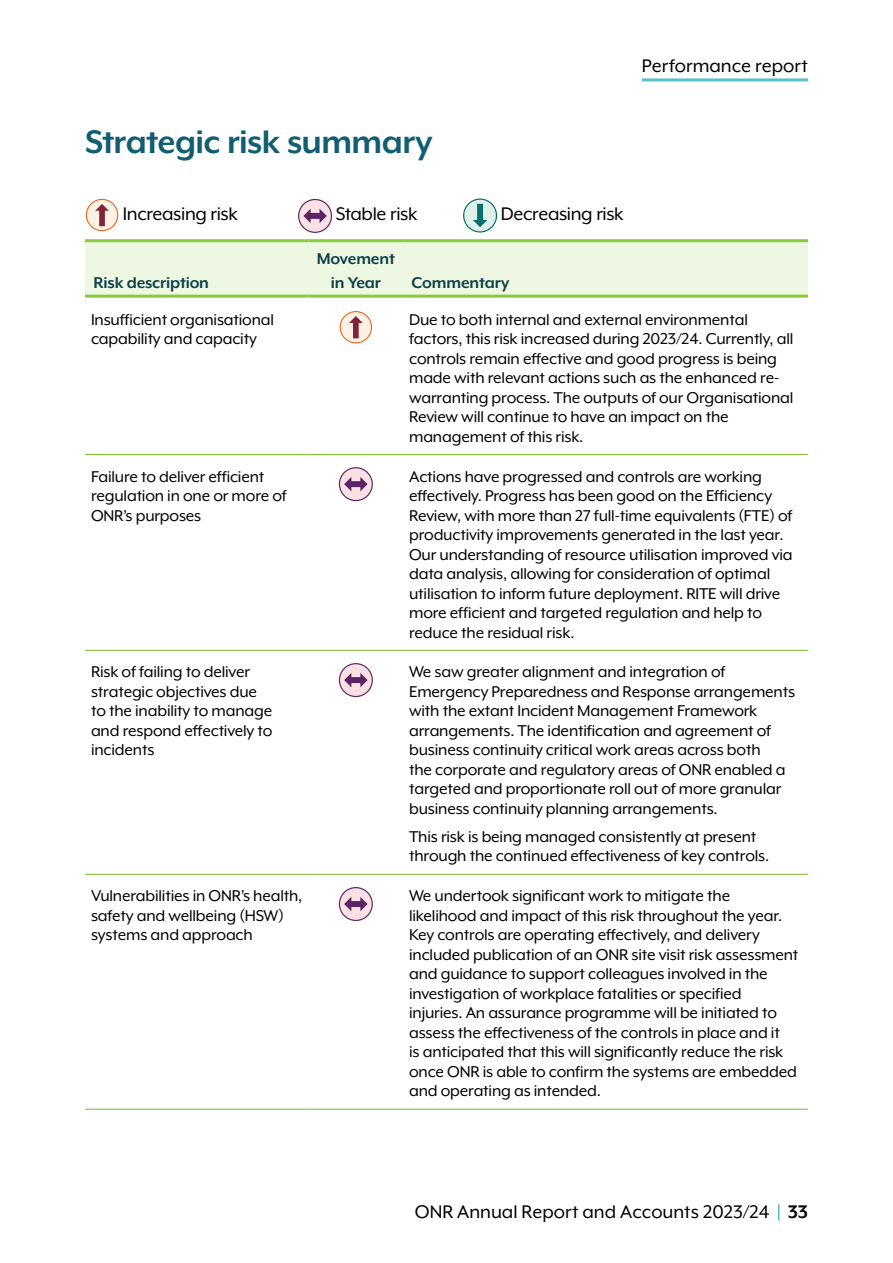
<style>
.page{position:relative;width:893px;height:1263px;background:#fff}
.page>*{position:absolute;margin:0;border:0;box-sizing:border-box;transform-origin:0 0}
.Subheading_level_2{font:700 37.5px "Mr Eaves XL Mod OT";letter-spacing:-.015em;color:#105e70}
.Body{font:21px "Mr Eaves XL Mod OT";color:#000}
.Body-2{font:21px "Mr Eaves XL Mod OT";letter-spacing:-.02em;color:#000}
.Table_body_text_RL{font:18px/19.5px "Mr Eaves XL Mod OT";letter-spacing:-.01em;color:#000}
.Table_body_heading_RL{font:700 18px/24px "Mr Eaves XL Mod OT";letter-spacing:-.01em;color:#0d4149;text-align:center}
.s1{font-weight:700}
</style>
<div class="page">
<div style="left:86px;top:199px;width:32px;height:32px;background:#fef2e4;border-radius:50%"></div>
<div style="left:86px;top:199px;width:32px;height:32px;border:1px solid #ec6625;border-radius:50%"></div>
<div style="left:99px;top:210px;width:6px;height:16px;background:#812339"></div>
<svg style="left:95px;top:204px;width:14px;height:7px"></svg>
<div style="left:299px;top:199px;width:32px;height:33px;background:#fce1e4;border-radius:50%"></div>
<div style="left:298px;top:199px;width:34px;height:34px;border:1px solid #5c2467;border-radius:50%"></div>
<div style="left:310px;top:213px;width:10px;height:6px;background:#5c2467"></div>
<svg style="left:320px;top:209px;width:7px;height:14px"></svg>
<svg style="left:303px;top:209px;width:8px;height:14px"></svg>
<div style="left:464px;top:199px;width:32px;height:33px;background:#e1f0e9;border-radius:50%"></div>
<div style="left:463px;top:198px;width:34px;height:35px;border:1px solid #046f6b;border-radius:50%"></div>
<div style="left:477px;top:204px;width:6px;height:17px;background:#046f6b"></div>
<svg style="left:473px;top:220px;width:14px;height:7px"></svg>
<div style="left:85px;top:242px;width:723px;height:53px;background:#edf7e2"></div>
<hr style="left:85px;top:454px;width:224px;height:1px;background:#78be20">
<hr style="left:309px;top:454px;width:94px;height:1px;background:#78be20">
<hr style="left:403px;top:454px;width:405px;height:1px;background:#78be20">
<hr style="left:85px;top:650px;width:224px;height:1px;background:#78be20">
<hr style="left:309px;top:650px;width:94px;height:1px;background:#78be20">
<hr style="left:403px;top:650px;width:405px;height:1px;background:#78be20">
<hr style="left:85px;top:1109px;width:224px;height:1px;background:#78be20">
<hr style="left:309px;top:1109px;width:94px;height:1px;background:#78be20">
<hr style="left:403px;top:1109px;width:405px;height:1px;background:#78be20">
<hr style="left:85px;top:239px;width:224px;height:3px;background:#89cb3b">
<hr style="left:309px;top:239px;width:94px;height:3px;background:#89cb3b">
<hr style="left:403px;top:239px;width:405px;height:3px;background:#89cb3b">
<hr style="left:85px;top:874px;width:224px;height:1px;background:#78be20">
<hr style="left:309px;top:874px;width:94px;height:1px;background:#78be20">
<hr style="left:403px;top:874px;width:405px;height:1px;background:#78be20">
<hr style="left:85px;top:295px;width:224px;height:3px;background:#89cb3b">
<hr style="left:309px;top:295px;width:94px;height:3px;background:#89cb3b">
<hr style="left:403px;top:295px;width:405px;height:3px;background:#89cb3b">
<div style="left:340px;top:312px;width:31px;height:31px;background:#fef2e4;border-radius:50%"></div>
<div style="left:340px;top:311px;width:32px;height:32px;border:1px solid #ec6625;border-radius:50%"></div>
<div style="left:353px;top:322px;width:6px;height:16px;background:#812339"></div>
<svg style="left:349px;top:316px;width:14px;height:7px"></svg>
<svg style="left:339px;top:468px;width:33px;height:33px"></svg>
<div style="left:339px;top:467px;width:34px;height:34px;border:1px solid #5c2467;border-radius:50%"></div>
<div style="left:350px;top:481px;width:11px;height:6px;background:#5c2467"></div>
<svg style="left:360px;top:477px;width:8px;height:14px"></svg>
<svg style="left:344px;top:477px;width:7px;height:14px"></svg>
<div style="left:339px;top:664px;width:33px;height:32px;background:#fce1e4;border-radius:50%"></div>
<div style="left:339px;top:663px;width:34px;height:34px;border:1px solid #5c2467;border-radius:50%"></div>
<div style="left:350px;top:677px;width:11px;height:6px;background:#5c2467"></div>
<svg style="left:360px;top:673px;width:8px;height:14px"></svg>
<svg style="left:344px;top:673px;width:7px;height:14px"></svg>
<div style="left:339px;top:888px;width:33px;height:32px;background:#fce1e4;border-radius:50%"></div>
<div style="left:339px;top:887px;width:34px;height:34px;border:1px solid #5c2467;border-radius:50%"></div>
<div style="left:350px;top:901px;width:11px;height:6px;background:#5c2467"></div>
<svg style="left:360px;top:897px;width:8px;height:14px"></svg>
<svg style="left:344px;top:897px;width:7px;height:14px"></svg>
<hr style="left:642px;top:78px;width:166px;height:3px;background:#56bfca">
<svg style="left:778px;top:1204px;width:1px;height:17px"></svg>
<p class="Body" style="left:642px;top:54px;width:167px">Performance report</p>
<h2 class="Subheading_level_2" style="left:85px;top:121px;width:349px">Strategic risk summary</h2>
<p class="Body-2" style="left:123px;top:203px;width:117px">Increasing risk</p>
<p class="Body-2" style="left:336px;top:203px;width:83px">Stable risk</p>
<p class="Body-2" style="left:501px;top:203px;width:124px">Decreasing risk</p>
<p class="Table_body_heading_RL" style="left:94px;top:270px;width:117px">Risk description</p>
<p class="Table_body_heading_RL" style="left:317px;top:246px;width:80px">Movement in Year</p>
<p class="Table_body_heading_RL" style="left:412px;top:270px;width:99px">Commentary</p>
<p class="Table_body_text_RL" style="left:91px;top:309px;width:184px">Insufficient organisational capability and capacity</p>
<p class="Table_body_text_RL" style="left:409px;top:309px;width:386px">Due to both internal and external environmental factors, this risk increased during 2023/24. Currently, all controls remain effective and good progress is being made with relevant actions such as the enhanced re&shy;warranting process. The outputs of our Organisational Review will continue to have an impact on the management of this risk.</p>
<p class="Table_body_text_RL" style="left:91px;top:466px;width:197px">Failure to deliver efficient regulation in one or more of<br>ONR’s purposes</p>
<p class="Table_body_text_RL" style="left:409px;top:466px;width:385px">Actions have progressed and controls are working effectively. Progress has been good on the Efficiency Review, with more than 27 full-time equivalents (FTE) of productivity improvements generated in the last year.<br>Our understanding of resource utilisation improved via data analysis, allowing for consideration of optimal utilisation to inform future deployment. RITE will drive more efficient and targeted regulation and help to reduce the residual risk.</p>
<p class="Table_body_text_RL" style="left:91px;top:662px;width:183px">Risk of failing to deliver strategic objectives due to the inability to manage and respond effectively to incidents</p>
<p class="Table_body_text_RL" style="left:409px;top:662px;width:387px">We saw greater alignment and integration of Emergency Preparedness and Response arrangements with the extant Incident Management Framework arrangements. The identification and agreement of business continuity critical work areas across both<br>the corporate and regulatory areas of ONR enabled a targeted and proportionate roll out of more granular business continuity planning arrangements.</p>
<p class="Table_body_text_RL" style="left:409px;top:827px;width:362px">This risk is being managed consistently at present through the continued effectiveness of key controls.</p>
<p class="Table_body_text_RL" style="left:91px;top:886px;width:213px">Vulnerabilities in ONR’s health, safety and wellbeing (HSW) systems and approach</p>
<p class="Table_body_text_RL" style="left:409px;top:886px;width:391px">We undertook significant work to mitigate the likelihood and impact of this risk throughout the year.<br>Key controls are operating effectively, and delivery included publication of an ONR site visit risk assessment and guidance to support colleagues involved in the investigation of workplace fatalities or specified injuries. An assurance programme will be initiated to assess the effectiveness of the controls in place and it<br>is anticipated that this will significantly reduce the risk once ONR is able to confirm the systems are embedded and operating as intended.</p>
<p class="Body" style="left:415px;top:1201px;width:395px">ONR Annual Report and Accounts 2023/24 <span class="s1">33</span></p>
</div>
